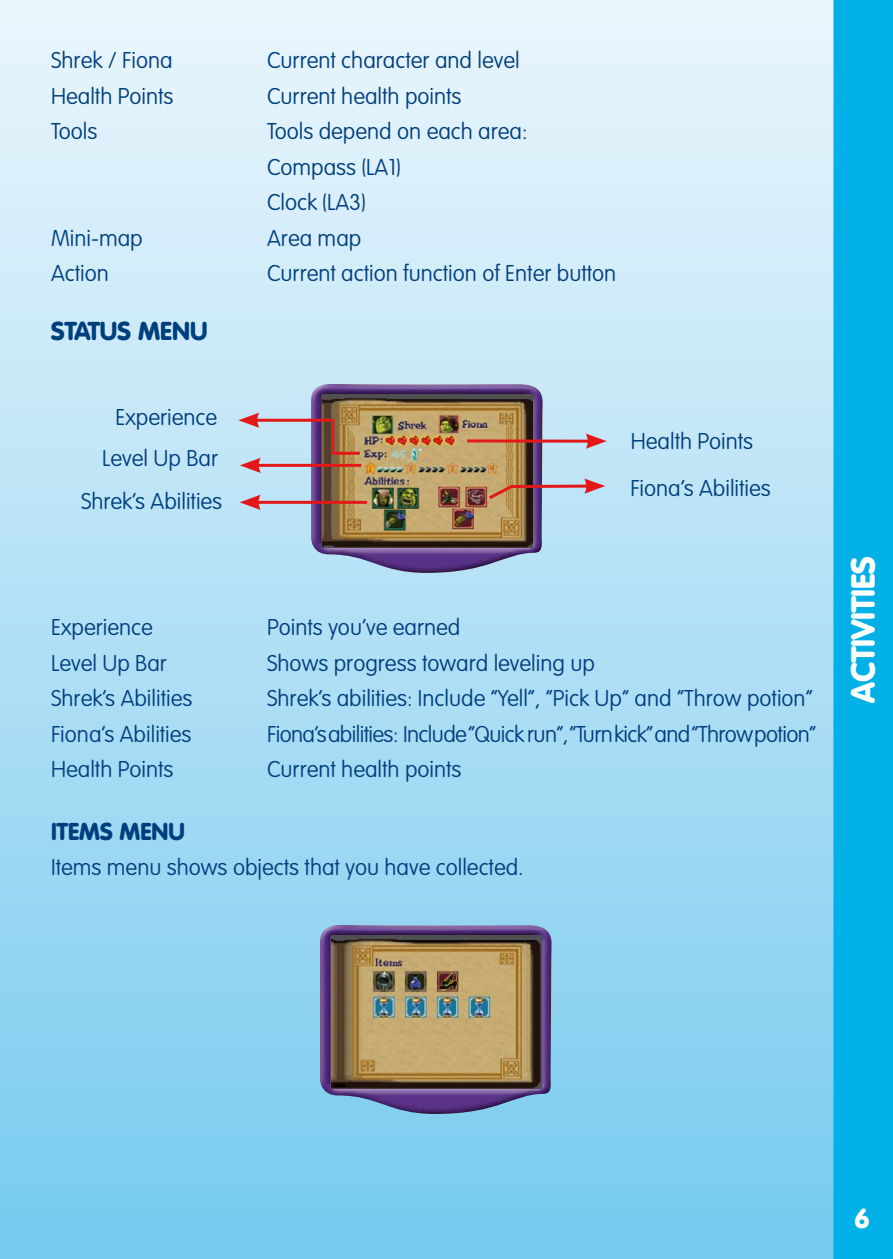
<style>
.page{position:relative;width:893px;height:1259px;background:#fff}
.page>*{position:absolute;margin:0;border:0;box-sizing:border-box;transform-origin:0 0}
.t1{font:900 33px "VAG Rounded";color:#fff}
.t2{font:900 25.5px "VAG Rounded";color:#003f7d}
.t3{font:900 24px "VAG Rounded";color:#003f7d}
.t4{font:100 22.5px/35.4px "VAG Rounded";color:#003f7d}
.t5{font:100 22.5px "VAG Rounded";letter-spacing:-.025em;color:#003f7d}
</style>
<div class="page">
<div style="left:0;top:0;width:893px;height:1259px;background:linear-gradient(to bottom,#ecf6fc,#76caef)"></div>
<svg style="left:833px;top:0;width:60px;height:1259px"></svg>
<img style="left:320px;top:925px;width:232px;height:189px">
<img style="left:331px;top:935px;width:211px;height:153px">
<img style="left:311px;top:384px;width:232px;height:189px">
<img style="left:322px;top:395px;width:211px;height:152px">
<svg style="left:238px;top:412px;width:125px;height:61px"></svg>
<hr style="left:256px;top:501px;width:111px;height:3px;background:#e31919">
<svg style="left:240px;top:495px;width:21px;height:15px"></svg>
<svg style="left:467px;top:439px;width:119px;height:4px"></svg>
<svg style="left:586px;top:433px;width:21px;height:16px"></svg>
<svg style="left:486px;top:478px;width:119px;height:24px"></svg>
<svg style="left:855px;top:1208px;width:14px;height:20px"></svg>
<p class="t4" style="left:51px;top:43px;width:123px">Shrek / Fiona</p>
<p class="t4" style="left:267px;top:43px;width:254px">Current character and level</p>
<p class="t4" style="left:51px;top:79px;width:124px">Health Points</p>
<p class="t4" style="left:267px;top:79px;width:196px">Current health points</p>
<p class="t4" style="left:51px;top:114px;width:48px">Tools</p>
<p class="t4" style="left:267px;top:114px;width:262px">Tools depend on each area:<br>Compass (LA1)<br>Clock (LA3)</p>
<p class="t4" style="left:51px;top:221px;width:93px">Mini-map</p>
<p class="t4" style="left:267px;top:221px;width:96px">Area map</p>
<p class="t4" style="left:51px;top:256px;width:59px">Action</p>
<p class="t4" style="left:267px;top:256px;width:351px">Current action function of Enter button</p>
<p class="t2" style="left:51px;top:315px;width:158px">STATUS MENU</p>
<p class="t4" style="left:102px;top:397px;width:117px;line-height:41.1px;text-align:center">Experience<br>Level Up Bar</p>
<p class="t4" style="left:81px;top:484px;width:143px">Shrek’s Abilities</p>
<p class="t4" style="left:630px;top:418px;width:142px;line-height:46.8px">Health Points<br>Fiona’s Abilities</p>
<p class="t4" style="left:51px;top:610px;width:103px">Experience</p>
<p class="t4" style="left:267px;top:610px;width:195px">Points you’ve earned</p>
<p class="t4" style="left:51px;top:646px;width:117px">Level Up Bar</p>
<p class="t4" style="left:267px;top:646px;width:329px">Shows progress toward leveling up</p>
<p class="t4" style="left:51px;top:681px;width:143px">Shrek’s Abilities</p>
<p class="t4" style="left:267px;top:681px;width:547px">Shrek’s abilities: Include “Yell”, “Pick Up” and “Throw potion”</p>
<p class="t4" style="left:51px;top:717px;width:142px">Fiona’s Abilities</p>
<p class="t5" style="left:267px;top:721px;width:551px">Fiona’s abilities: Include “Quick run”, “Turn kick” and “Throw potion”</p>
<p class="t4" style="left:51px;top:752px;width:124px">Health Points</p>
<p class="t4" style="left:267px;top:752px;width:196px">Current health points</p>
<p class="t3" style="left:51px;top:816px;width:135px">ITEMS MENU</p>
<p class="t4" style="left:51px;top:850px;width:474px">Items menu shows objects that you have collected.</p>
<h1 class="t1" style="left:843px;top:703px;width:148px;rotate:-90deg">ACTIVITIES</h1>
</div>
